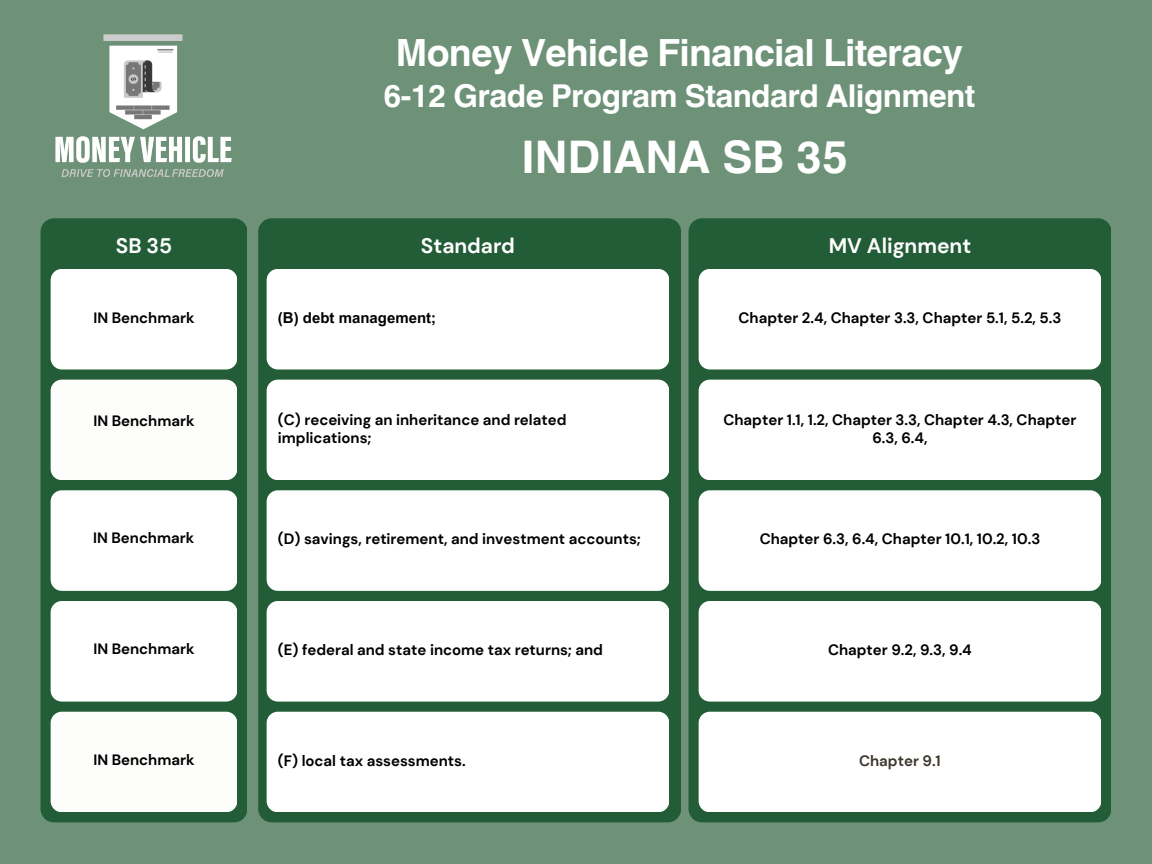
<style>
.page{position:relative;width:1152px;height:864px;background:#6e9277}
.page>*{position:absolute;margin:0;border:0;box-sizing:border-box;transform-origin:0 0}
.t1{font:700 45px "Helvetica World";color:#fff}
.t2{font:700 37.5px "Helvetica World";letter-spacing:-.02em;color:#fff}
.t3{font:700 31.5px "Helvetica World";letter-spacing:-.02em;color:#fff}
.t4{font:700 21px "DM Sans";color:#fff}
.t5{font:700 15px/18px "DM Sans";color:#000;text-align:center}
.t6{font:700 15px "Arial MT Pro";color:#000}
.t7{font:700 15px "DM Sans";color:#3e382e}
</style>
<div class="page">
<div style="left:40px;top:218px;width:207px;height:604px;background:#235d37"></div>
<div style="left:51px;top:269px;width:186px;height:100px;background:#fff;border-radius:11px"></div>
<div style="left:51px;top:380px;width:186px;height:100px;background:#fdfdfb;border-radius:11px"></div>
<div style="left:51px;top:490px;width:186px;height:101px;background:#fff;border-radius:11px"></div>
<div style="left:51px;top:601px;width:186px;height:101px;background:#fff;border-radius:11px"></div>
<div style="left:51px;top:712px;width:186px;height:100px;background:#fdfdfb;border-radius:11px"></div>
<div style="left:258px;top:218px;width:423px;height:604px;background:#235d37"></div>
<div style="left:688px;top:218px;width:423px;height:604px;background:#235d37"></div>
<div style="left:699px;top:269px;width:402px;height:100px;background:#fff;border-radius:11px"></div>
<div style="left:267px;top:269px;width:402px;height:100px;background:#fff;border-radius:11px"></div>
<div style="left:699px;top:380px;width:402px;height:100px;background:#fff;border-radius:11px"></div>
<div style="left:267px;top:380px;width:402px;height:100px;background:#fff;border-radius:11px"></div>
<div style="left:699px;top:490px;width:402px;height:101px;background:#fff;border-radius:11px"></div>
<div style="left:267px;top:490px;width:402px;height:101px;background:#fff;border-radius:11px"></div>
<div style="left:699px;top:601px;width:402px;height:101px;background:#fff;border-radius:11px"></div>
<div style="left:267px;top:601px;width:402px;height:101px;background:#fff;border-radius:11px"></div>
<div style="left:699px;top:712px;width:402px;height:100px;background:#fff;border-radius:11px"></div>
<div style="left:267px;top:712px;width:402px;height:100px;background:#fff;border-radius:11px"></div>
<img style="left:55px;top:34px;width:177px;height:143px">
<p class="t2" style="left:396px;top:22px;width:569px">Money Vehicle Financial Literacy</p>
<p class="t3" style="left:383px;top:71px;width:594px">6-12 Grade Program Standard Alignment</p>
<p class="t1" style="left:522px;top:120px;width:328px">INDIANA SB 35</p>
<p class="t4" style="left:116px;top:232px;width:58px">SB 35</p>
<h4 class="t4" style="left:421px;top:232px;width:96px">Standard</h4>
<p class="t4" style="left:829px;top:232px;width:144px">MV Alignment</p>
<p class="t5" style="left:93px;top:309px;width:103px">IN Benchmark</p>
<h1 class="t6" style="left:278px;top:312px;width:160px">(B) debt management;</h1>
<h2 class="t5" style="left:739px;top:309px;width:324px">Chapter 2.4, Chapter 3.3, Chapter 5.1, 5.2, 5.3</h2>
<p class="t5" style="left:93px;top:412px;width:103px">IN Benchmark</p>
<p class="t5" style="left:278px;top:410px;width:290px;text-align:left">(C) receiving an inheritance and related implications;</p>
<h3 class="t5" style="left:723px;top:410px;width:354px">Chapter 1.1, 1.2, Chapter 3.3, Chapter 4.3, Chapter<br>6.3, 6.4,</h3>
<p class="t5" style="left:93px;top:529px;width:103px">IN Benchmark</p>
<p class="t5" style="left:278px;top:530px;width:364px">(D) savings, retirement, and investment accounts;</p>
<p class="t5" style="left:760px;top:530px;width:282px">Chapter 6.3, 6.4, Chapter 10.1, 10.2, 10.3</p>
<p class="t5" style="left:93px;top:640px;width:103px">IN Benchmark</p>
<p class="t5" style="left:278px;top:641px;width:327px">(E) federal and state income tax returns; and</p>
<p class="t5" style="left:828px;top:641px;width:145px">Chapter 9.2, 9.3, 9.4</p>
<p class="t5" style="left:93px;top:750px;width:103px">IN Benchmark</p>
<p class="t5" style="left:278px;top:752px;width:189px">(F) local tax assessments.</p>
<h4 class="t7" style="left:859px;top:751px;width:83px">Chapter 9.1</h4>
</div>
